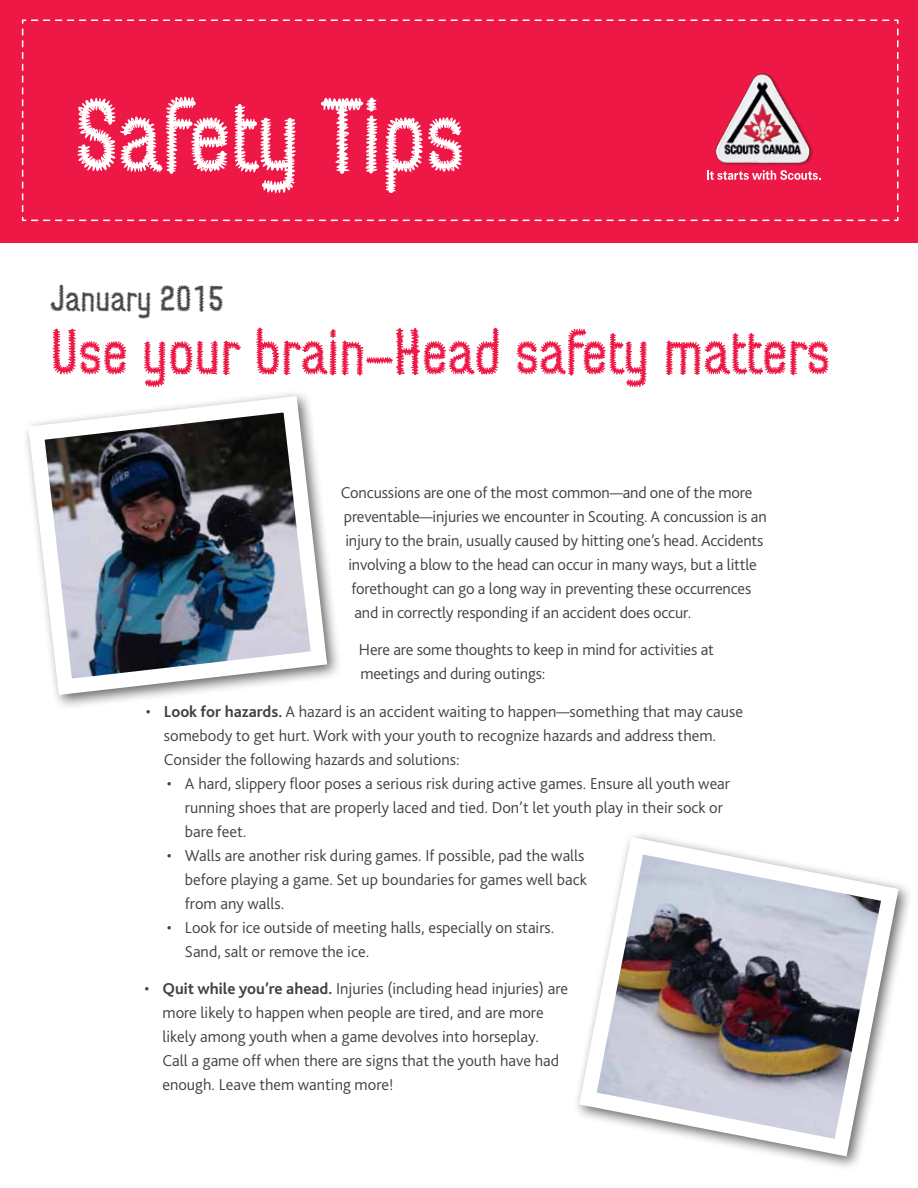
<style>
.page{position:relative;width:918px;height:1188px;background:#fff}
.page>*{position:absolute;margin:0;border:0;box-sizing:border-box;transform-origin:0 0}
.t1{font:103.5px "Conference Call BH Line Two";color:#fff}
.t2{font:63px "Conference Call BH Line Two";color:#ed1846}
.t3{font:36px "Conference Call BH Line Two";color:#414042}
.t4{font:300 16.5px/24px "Bliss 2";color:#414042}
.s1{font-weight:700}
</style>
<div class="page">
<div style="left:0;top:0;width:918px;height:243px;background:#ed1846"></div>
<svg style="left:21px;top:19px;width:878px;height:203px"></svg>
<img style="left:705px;top:63px;width:115px;height:113px">
<svg style="left:707px;top:170px;width:113px;height:10px"></svg>
<img style="left:26px;top:393px;width:309px;height:310px">
<svg style="left:577px;top:835px;width:330px;height:330px"></svg>
<h1 class="t1" style="left:75px;top:69px;width:391px">Safety Tips</h1>
<h3 class="t3" style="left:50px;top:275px;width:175px">January 2015</h3>
<h2 class="t2" style="left:50px;top:312px;width:781px">Use your brain–Head safety matters</h2>
<p class="t4" style="left:341px;top:480px;width:413px">Concussions are one of the most common—and one of the more</p>
<p class="t4" style="left:344px;top:504px;width:424px">preventable—injuries we encounter in Scouting. A concussion is an</p>
<p class="t4" style="left:345px;top:528px;width:419px">injury to the brain, usually caused by hitting one’s head. Accidents</p>
<p class="t4" style="left:348px;top:552px;width:410px">involving a blow to the head can occur in many ways, but a little</p>
<p class="t4" style="left:351px;top:576px;width:401px">forethought can go a long way in preventing these occurrences</p>
<p class="t4" style="left:354px;top:600px;width:339px">and in correctly responding if an accident does occur.</p>
<p class="t4" style="left:359px;top:637px;width:356px">Here are some thoughts to keep in mind for activities at meetings and during outings:</p>
<p class="t4" style="left:164px;top:699px;width:581px;text-indent:-18px">• <span class="s1">Look for hazards.</span> A hazard is an accident waiting to happen—something that may cause somebody to get hurt. Work with your youth to recognize hazards and address them.<br>Consider the following hazards and solutions:</p>
<p class="t4" style="left:185px;top:771px;width:547px;text-indent:-18px">• A hard, slippery floor poses a serious risk during active games. Ensure all youth wear running shoes that are properly laced and tied. Don’t let youth play in their sock or bare feet.</p>
<p class="t4" style="left:185px;top:843px;width:404px;text-indent:-18px">• Walls are another risk during games. If possible, pad the walls before playing a game. Set up boundaries for games well back from any walls.</p>
<p class="t4" style="left:185px;top:915px;width:371px;text-indent:-18px">• Look for ice outside of meeting halls, especially on stairs.<br>Sand, salt or remove the ice.</p>
<p class="t4" style="left:162px;top:976px;width:407px;text-indent:-18px">• <span class="s1">Quit while you’re ahead.</span> Injuries (including head injuries) are more likely to happen when people are tired, and are more likely among youth when a game devolves into horseplay.<br>Call a game off when there are signs that the youth have had enough. Leave them wanting more!</p>
</div>
